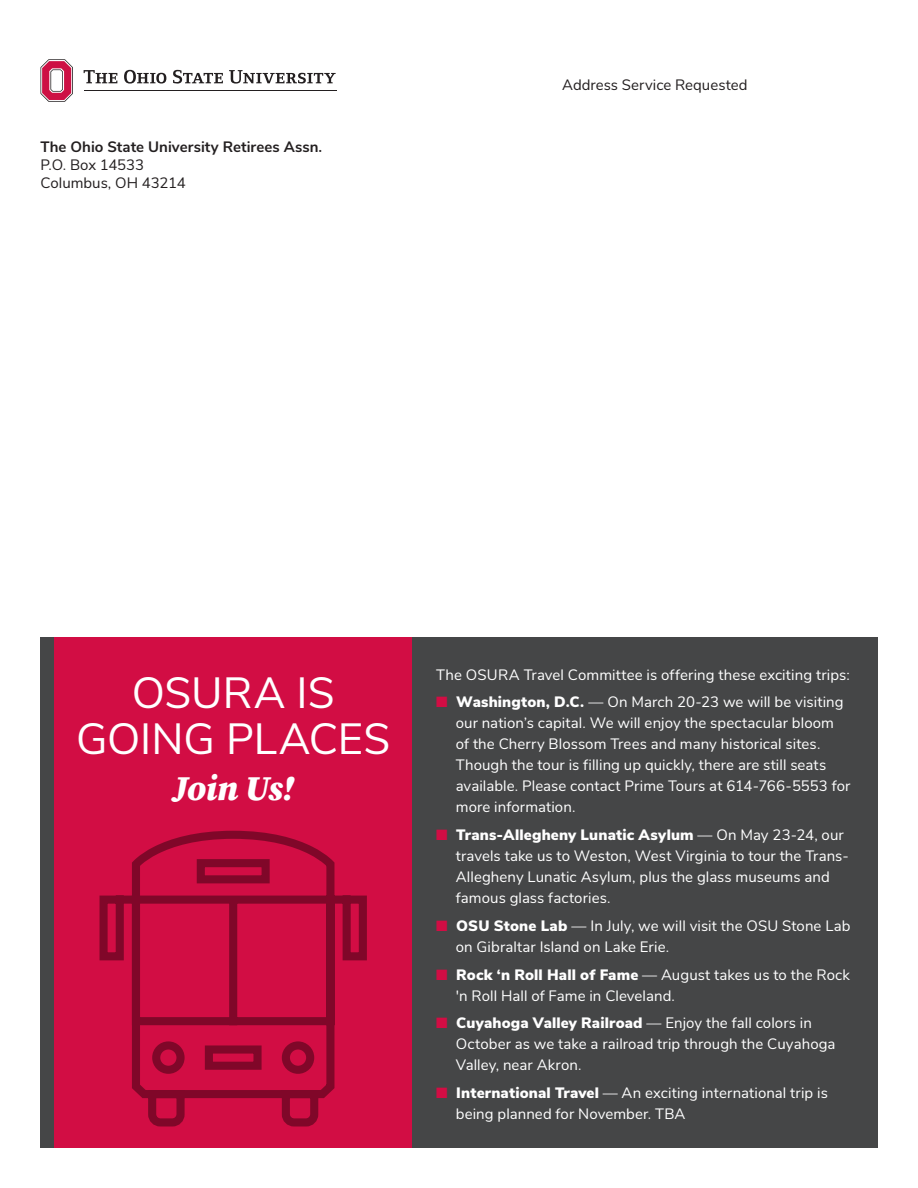
<style>
.page{position:relative;width:918px;height:1188px;background:#fff}
.page>*{position:absolute;margin:0;border:0;box-sizing:border-box;transform-origin:0 0}
.t1{font:43.5px/46.5px "Buckeye Sans 2";color:#fff;text-align:center}
.t2{font:italic 900 34.8px "Buckeye Serif 2";letter-spacing:-.02em;color:#fff}
.t3{font:15px/21px "Buckeye Sans";letter-spacing:.005em;color:#fff}
.t4{font:15px/18px "Buckeye Sans";color:#231f20}
.t5{font:700 15px "Buckeye Sans";letter-spacing:.005em;color:#231f20}
.s1{color:#d20d44}
.s2{font-weight:900}
</style>
<div class="page">
<div style="left:40px;top:637px;width:838px;height:511px;background:#454647"></div>
<hr style="left:84px;top:91px;width:252px;height:1px;background:#231f20">
<svg style="left:40px;top:59px;width:33px;height:43px"></svg>
<svg style="left:84px;top:70px;width:33px;height:13px"></svg>
<svg style="left:124px;top:70px;width:42px;height:14px"></svg>
<svg style="left:173px;top:70px;width:50px;height:14px"></svg>
<svg style="left:229px;top:70px;width:107px;height:14px"></svg>
<div style="left:54px;top:637px;width:358px;height:511px;background:#d20d44"></div>
<svg style="left:99px;top:830px;width:268px;height:297px"></svg>
<p class="t5" style="left:40px;top:136px;width:283px">The Ohio State University Retirees Assn.</p>
<p class="t4" style="left:40px;top:155px;width:147px">P.O. Box 14533<br>Columbus, OH 43214</p>
<p class="t4" style="left:562px;top:75px;width:187px">Address Service Requested</p>
<h1 class="t1" style="left:76px;top:669px;width:316px">OSURA IS<br>GOING PLACES</h1>
<h2 class="t2" style="left:173px;top:769px;width:121px">Join Us!</h2>
<p class="t3" style="left:436px;top:663px;width:415px">The OSURA Travel Committee is offering these exciting trips:</p>
<p class="t3" style="left:456px;top:691px;width:396px;text-indent:-20px"><span class="s1">■</span> <span class="s2">Washington, D.C.</span> — On March 20-23 we will be visiting our nation’s capital. We will enjoy the spectacular bloom of the Cherry Blossom Trees and many historical sites.<br>Though the tour is filling up quickly, there are still seats available. Please contact Prime Tours at 614-766-5553 for more information.</p>
<p class="t3" style="left:456px;top:824px;width:395px;text-indent:-20px"><span class="s1">■</span> <span class="s2">Trans-Allegheny Lunatic Asylum</span> — On May 23-24, our travels take us to Weston, West Virginia to tour the Trans-Allegheny Lunatic Asylum, plus the glass museums and famous glass factories.</p>
<p class="t3" style="left:456px;top:914px;width:396px;text-indent:-20px"><span class="s1">■</span> <span class="s2">OSU Stone Lab</span> — In July, we will visit the OSU Stone Lab on Gibraltar Island on Lake Erie.</p>
<p class="t3" style="left:456px;top:963px;width:396px;text-indent:-20px"><span class="s1">■</span> <span class="s2">Rock ‘n Roll Hall of Fame</span> — August takes us to the Rock 'n Roll Hall of Fame in Cleveland.</p>
<p class="t3" style="left:456px;top:1012px;width:381px;text-indent:-20px"><span class="s1">■</span> <span class="s2">Cuyahoga Valley Railroad</span> — Enjoy the fall colors in<br>October as we take a railroad trip through the Cuyahoga<br>Valley, near Akron.</p>
<p class="t3" style="left:456px;top:1082px;width:374px;text-indent:-20px"><span class="s1">■</span> <span class="s2">International Travel</span> — An exciting international trip is being planned for November. TBA</p>
</div>
